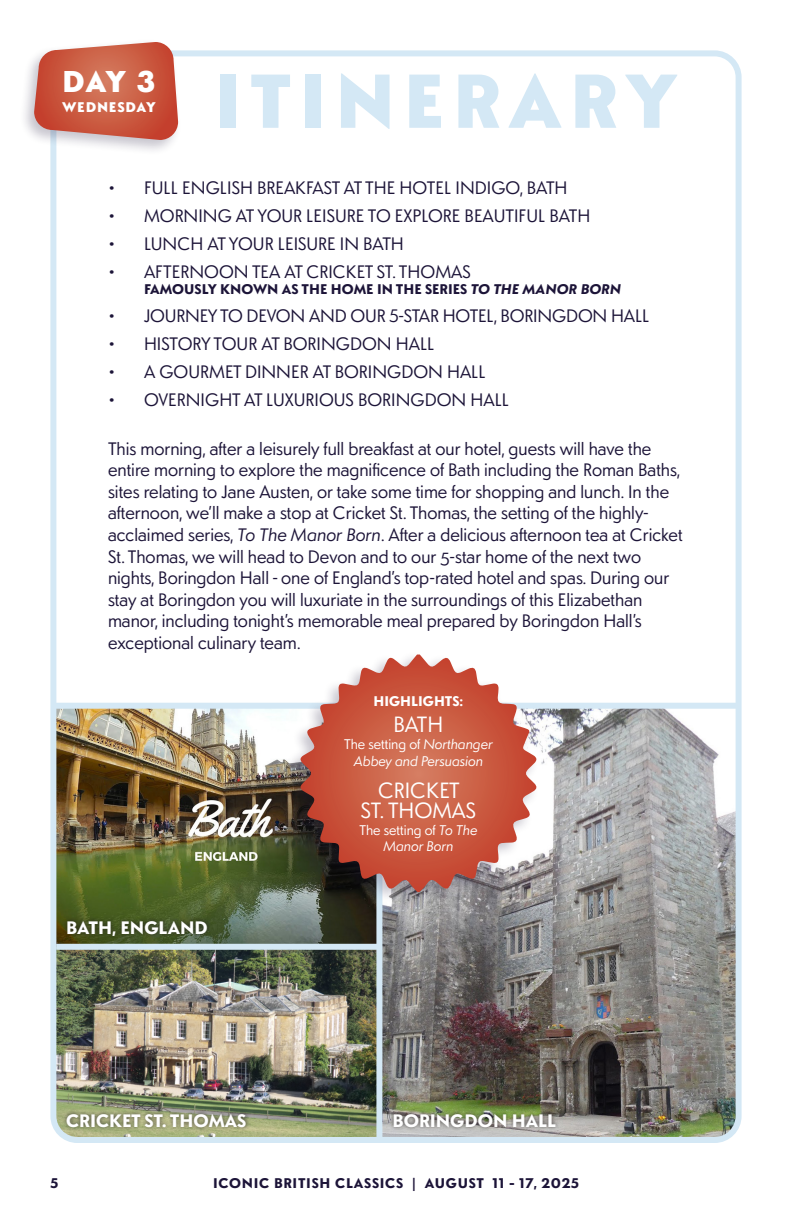
<style>
.page{position:relative;width:792px;height:1224px;background:#fff}
.page>*{position:absolute;margin:0;border:0;box-sizing:border-box;transform-origin:0 0}
.Paragraph_Style_1{font:900 76px "Sonar Sans";letter-spacing:.1em;color:#d4e8f5}
.Paragraph_Style_1-2{font:900 30px "Sonar Sans";color:#fff}
.t1{font:22px/20px "Sonar Sans";color:#fff;text-align:center}
.t2{font:18px/21.6px "Sonar Sans";color:#1c1438}
.t3{font:700 18px "Sonar Sans";color:#fff}
.t4{font:italic 14px/16.8px "Sonar Sans";color:#fff;text-align:center}
.t5{font:700 14px "Sonar Sans";color:#1c1438}
.t6{font:700 14px "Sonar Sans";letter-spacing:.035em;color:#1c1438}
.t7{font:700 14px "Sonar Sans";color:#fff}
.Paragraph_Style_1-3{font:900 14px "Sonar Sans";letter-spacing:.055em;color:#fff}
.s1{font-style:italic}
.s2{font-style:normal}
</style>
<div class="page">
<img style="left:382px;top:709px;width:353px;height:427px">
<img style="left:57px;top:950px;width:319px;height:186px">
<img style="left:57px;top:709px;width:319px;height:235px">
<div style="left:56px;top:944px;width:323px;height:6px;background:#d4e8f5"></div>
<div style="left:54px;top:703px;width:684px;height:6px;background:#d4e8f5"></div>
<div style="left:63px;top:917px;width:149px;height:23px;background:#231f20;opacity:.75"></div>
<div style="left:50px;top:50px;width:692px;height:1093px;border:6px solid #d4e8f5;border-radius:24px"></div>
<div style="left:376px;top:706px;width:6px;height:435px;background:#d4e8f5"></div>
<div style="left:63px;top:1109px;width:188px;height:23px;background:#231f20;opacity:.75"></div>
<div style="left:390px;top:1109px;width:170px;height:22px;background:#231f20;opacity:.75"></div>
<div style="left:285px;top:651px;width:255px;height:257px;background:#1c1438;opacity:.25"></div>
<svg style="left:300px;top:655px;width:237px;height:237px;background:#c37261"></svg>
<div style="left:19px;top:38px;width:163px;height:117px;background:#1c1438;opacity:.25"></div>
<svg style="left:34px;top:42px;width:144px;height:98px;background:#ce6d58"></svg>
<p class="Paragraph_Style_1-2" style="left:62px;top:60px;width:95px">DAY 3</p>
<p class="Paragraph_Style_1-3" style="left:62px;top:97px;width:95px">WEDNESDAY</p>
<p class="Paragraph_Style_1" style="left:214px;top:45px;width:465px">ITINERARY</p>
<p class="t2" style="left:108px;top:176px;width:461px">• FULL ENGLISH BREAKFAST AT THE HOTEL INDIGO, BATH</p>
<p class="t2" style="left:108px;top:204px;width:484px">• MORNING AT YOUR LEISURE TO EXPLORE BEAUTIFUL BATH</p>
<p class="t2" style="left:108px;top:232px;width:297px">• LUNCH AT YOUR LEISURE IN BATH</p>
<p class="t2" style="left:108px;top:260px;width:364px">• AFTERNOON TEA AT CRICKET ST. THOMAS</p>
<p class="t5" style="left:144px;top:279px;width:479px">FAMOUSLY KNOWN AS THE HOME IN THE SERIES <span class="s1">TO THE MANOR BORN</span></p>
<p class="t2" style="left:108px;top:304px;width:543px">• JOURNEY TO DEVON AND OUR 5-STAR HOTEL, BORINGDON HALL</p>
<p class="t2" style="left:108px;top:332px;width:328px">• HISTORY TOUR AT BORINGDON HALL</p>
<p class="t2" style="left:108px;top:360px;width:379px">• A GOURMET DINNER AT BORINGDON HALL</p>
<p class="t2" style="left:108px;top:388px;width:403px">• OVERNIGHT AT LUXURIOUS BORINGDON HALL</p>
<p class="t2" style="left:108px;top:437px;width:574px">This morning, after a leisurely full breakfast at our hotel, guests will have the entire morning to explore the magnificence of Bath including the Roman Baths, sites relating to Jane Austen, or take some time for shopping and lunch. In the afternoon, we’ll make a stop at Cricket St. Thomas, the setting of the highly-</p>
<p class="t2" style="left:108px;top:523px;width:576px">acclaimed series, <span class="s1">To The Manor Born</span>. After a delicious afternoon tea at Cricket St. Thomas, we will head to Devon and to our 5-star home of the next two nights, Boringdon Hall - one of England’s top-rated hotel and spas. During our stay at Boringdon you will luxuriate in the surroundings of this Elizabethan</p>
<p class="t2" style="left:108px;top:609px;width:535px">manor, including tonight’s memorable meal prepared by Boringdon Hall’s exceptional culinary team.</p>
<p class="t3" style="left:66px;top:915px;width:143px">BATH, ENGLAND</p>
<p class="t7" style="left:374px;top:691px;width:91px">HIGHLIGHTS:</p>
<p class="t1" style="left:394px;top:714px;width:51px">BATH</p>
<p class="t4" style="left:344px;top:735px;width:150px"><span class="s2">The setting of</span> Northanger<br>Abbey and Persuasion</p>
<p class="t1" style="left:361px;top:779px;width:117px">CRICKET<br>ST. THOMAS</p>
<p class="t4" style="left:360px;top:821px;width:119px"><span class="s2">The setting of</span> To The<br>Manor Born</p>
<p class="t3" style="left:66px;top:1108px;width:182px">CRICKET ST. THOMAS</p>
<p class="t3" style="left:392px;top:1108px;width:165px">BORINGDON HALL</p>
<p class="t6" style="left:50px;top:1173px;width:9px">5</p>
<p class="t6" style="left:213px;top:1173px;width:367px">ICONIC BRITISH CLASSICS | AUGUST 11 - 17, 2025</p>
</div>
